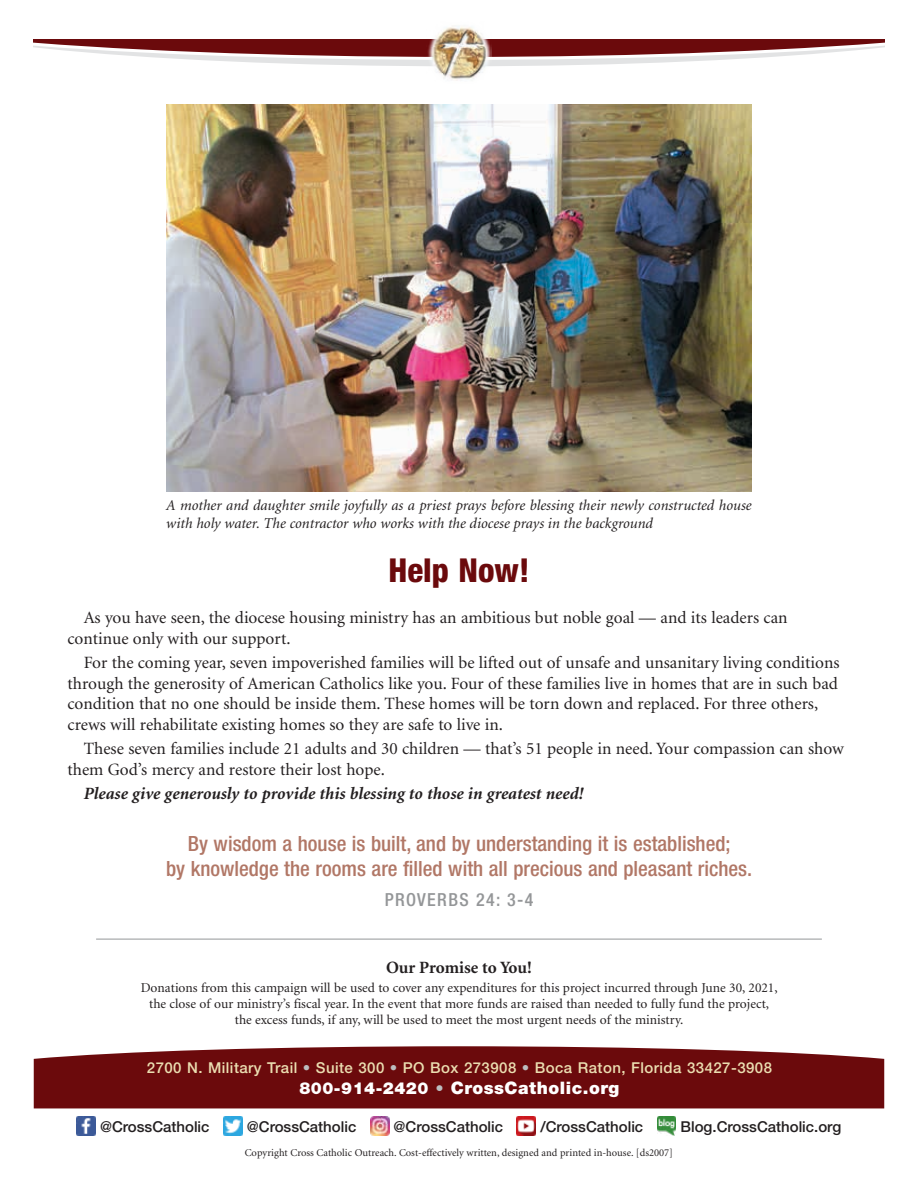
<style>
.page{position:relative;width:918px;height:1188px;background:#fff}
.page>*{position:absolute;margin:0;border:0;box-sizing:border-box;transform-origin:0 0}
.t1{font:800 condensed 33px "Helvetica Neue";color:#6b0a0c}
.t2{font:500 condensed 21px/25.2px "Helvetica Neue";color:#b17766;text-align:center}
.t3{font:500 condensed 18px "Helvetica Neue";letter-spacing:.075em;color:#949698}
.t4{font:17.25px/20.7px "Minion";color:#231f20}
.t5{font:italic 700 17.25px "Minion";color:#231f20}
.t6{font:900 17.25px "Helvetica Neue";letter-spacing:.03em;color:#fff}
.t7{font:700 17.25px "Minion";color:#231f20}
.t8{font:italic 15px/18px "Minion";color:#231f20}
.t9{font:500 15px "Helvetica Neue";color:#231f20}
.t10{font:500 15px "Helvetica Neue";letter-spacing:.03em;color:#ebdeb1}
.t11{font:13.5px/16.2px "Minion";color:#231f20;text-align:center}
.t12{font:10.5px "Minion";color:#231f20}
.s1{color:#bcbec0}
.s2{font-size:16.5px}
.s3{font-size:16.5px;color:#bcbec0}
</style>
<div class="page">
<hr style="left:96px;top:939px;width:726px;height:1px;background:#949698">
<svg style="left:34px;top:40px;width:850px;height:26px"></svg>
<img style="left:426px;top:26px;width:66px;height:55px">
<svg style="left:34px;top:1046px;width:850px;height:62px;background:#74191b"></svg>
<img style="left:77px;top:1116px;width:18px;height:19px">
<img style="left:223px;top:1116px;width:19px;height:19px">
<img style="left:370px;top:1116px;width:19px;height:19px">
<img style="left:517px;top:1116px;width:19px;height:19px">
<img style="left:657px;top:1116px;width:19px;height:19px">
<img style="left:166px;top:104px;width:586px;height:388px">
<p class="t8" style="left:166px;top:497px;width:587px">A mother and daughter smile joyfully as a priest prays before blessing their newly constructed house with holy water. The contractor who works with the diocese prays in the background</p>
<h1 class="t1" style="left:388px;top:550px;width:143px">Help Now!</h1>
<p class="t4" style="left:68px;top:608px;width:722px;text-indent:16px">As you have seen, the diocese housing ministry has an ambitious but noble goal — and its leaders can continue only with our support.</p>
<p class="t4" style="left:68px;top:653px;width:774px;text-indent:16px">For the coming year, seven impoverished families will be lifted out of unsafe and unsanitary living conditions through the generosity of American Catholics like you. Four of these families live in homes that are in such bad condition that no one should be inside them. These homes will be torn down and replaced. For three others, crews will rehabilitate existing homes so they are safe to live in.</p>
<p class="t4" style="left:68px;top:739px;width:778px;text-indent:16px">These seven families include 21 adults and 30 children — that’s 51 people in need. Your compassion can show them God’s mercy and restore their lost hope.</p>
<p class="t5" style="left:84px;top:784px;width:501px">Please give generously to provide this blessing to those in greatest need!</p>
<p class="t2" style="left:166px;top:830px;width:587px">By wisdom a house is built, and by understanding it is established;<br>by knowledge the rooms are filled with all precious and pleasant riches.</p>
<p class="t3" style="left:385px;top:889px;width:150px">PROVERBS 24: 3-4</p>
<p class="t7" style="left:386px;top:958px;width:147px">Our Promise to You!</p>
<p class="t11" style="left:141px;top:980px;width:638px">Donations from this campaign will be used to cover any expenditures for this project incurred through June 30, 2021, the close of our ministry’s fiscal year. In the event that more funds are raised than needed to fully fund the project, the excess funds, if any, will be used to meet the most urgent needs of the ministry.</p>
<p class="t10" style="left:147px;top:1059px;width:627px">2700 N. Military Trail <span class="s1">•</span> Suite 300 <span class="s1">•</span> PO Box 273908 <span class="s1">•</span> Boca Raton, Florida 33427-3908</p>
<p class="t6" style="left:299px;top:1078px;width:322px"><span class="s2">800-914-2420</span> <span class="s3">•</span> CrossCatholic.org</p>
<p class="t9" style="left:100px;top:1118px;width:111px">@CrossCatholic</p>
<p class="t9" style="left:247px;top:1118px;width:111px">@CrossCatholic</p>
<p class="t9" style="left:394px;top:1118px;width:111px">@CrossCatholic</p>
<p class="t9" style="left:540px;top:1118px;width:104px">/CrossCatholic</p>
<p class="t9" style="left:681px;top:1118px;width:162px">Blog.CrossCatholic.org</p>
<p class="t12" style="left:245px;top:1147px;width:430px">Copyright Cross Catholic Outreach. Cost-effectively written, designed and printed in-house. [ds2007]</p>
</div>
